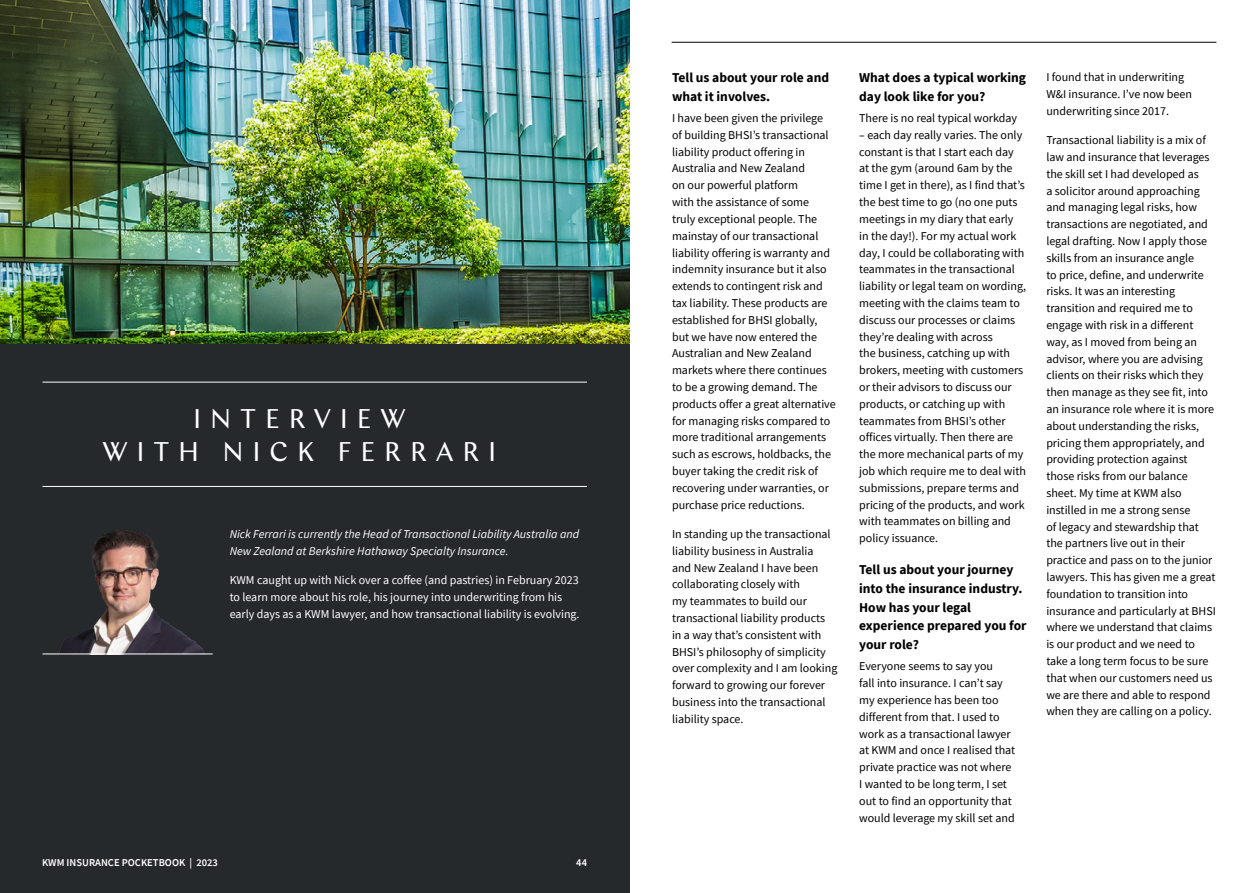
<style>
.page{position:relative;width:1259px;height:893px;background:#fff}
.page>*{position:absolute;margin:0;border:0;box-sizing:border-box;transform-origin:0 0}
.t1{font:27px/33.8px "Chap";letter-spacing:.325em;color:#fff;text-align:center}
.t2{font:700 13.5px/18.9px "Source Sans Pro";color:#000}
.t3{font:12px/16.8px "Source Sans Pro";color:#000}
.t4{font:12px/16.8px "Source Sans Pro";color:#fff}
.t5{font:italic 12px/16.8px "Source Sans Pro";color:#fff}
.t6{font:600 10.5px "Source Sans Pro";color:#fff}
</style>
<div class="page">
<div style="left:0;top:0;width:629px;height:893px;background:#25292c"></div>
<hr style="left:43px;top:382px;width:544px;height:1px;background:#fff">
<hr style="left:43px;top:486px;width:544px;height:1px;background:#fff">
<img style="left:0;top:0;width:629px;height:344px">
<img style="left:43px;top:530px;width:170px;height:124px">
<hr style="left:671px;top:42px;width:545px;height:1px;background:#000">
<hr style="left:43px;top:654px;width:170px;height:1px;background:#fff">
<h1 class="t1" style="left:102px;top:401px;width:396px">INTERVIEW<br>WITH NICK FERRARI</h1>
<p class="t5" style="left:230px;top:525px;width:351px">Nick Ferrari is currently the Head of Transactional Liability Australia and<br>New Zealand at Berkshire Hathaway Specialty Insurance.</p>
<p class="t4" style="left:230px;top:572px;width:351px">KWM caught up with Nick over a coffee (and pastries) in February 2023 to learn more about his role, his journey into underwriting from his early days as a KWM lawyer, and how transactional liability is evolving.</p>
<p class="t6" style="left:42px;top:855px;width:177px">KWM INSURANCE POCKETBOOK | 2023</p>
<p class="t6" style="left:576px;top:855px;width:12px">44</p>
<p class="t2" style="left:672px;top:68px;width:159px">Tell us about your role and what it involves.</p>
<p class="t3" style="left:672px;top:110px;width:165px">I have been given the privilege of building BHSI’s transactional liability product offering in<br>Australia and New Zealand<br>on our powerful platform<br>with the assistance of some<br>truly exceptional people. The mainstay of our transactional liability offering is warranty and indemnity insurance but it also extends to contingent risk and tax liability. These products are established for BHSI globally, but we have now entered the<br>Australian and New Zealand markets where there continues to be a growing demand. The products offer a great alternative for managing risks compared to more traditional arrangements such as escrows, holdbacks, the buyer taking the credit risk of recovering under warranties, or purchase price reductions.</p>
<p class="t3" style="left:672px;top:526px;width:167px">In standing up the transactional liability business in Australia<br>and New Zealand I have been collaborating closely with<br>my teammates to build our transactional liability products in a way that’s consistent with<br>BHSI’s philosophy of simplicity over complexity and I am looking forward to growing our forever business into the transactional liability space.</p>
<p class="t2" style="left:859px;top:68px;width:168px">What does a typical working day look like for you?</p>
<p class="t3" style="left:859px;top:110px;width:159px">There is no real typical workday</p>
<p class="t3" style="left:859px;top:126px;width:168px">– each day really varies. The only constant is that I start each day at the gym (around 6am by the time I get in there), as I find that’s the best time to go (no one puts meetings in my diary that early<br>in the day!). For my actual work day, I could be collaborating with teammates in the transactional liability or legal team on wording, meeting with the claims team to discuss our processes or claims they’re dealing with across<br>the business, catching up with brokers, meeting with customers or their advisors to discuss our products, or catching up with teammates from BHSI’s other offices virtually. Then there are the more mechanical parts of my job which require me to deal with submissions, prepare terms and pricing of the products, and work with teammates on billing and policy issuance.</p>
<p class="t2" style="left:859px;top:560px;width:169px">Tell us about your journey into the insurance industry.<br>How has your legal experience prepared you for your role?</p>
<p class="t3" style="left:859px;top:658px;width:158px">Everyone seems to say you<br>fall into insurance. I can’t say my experience has been too different from that. I used to work as a transactional lawyer at KWM and once I realised that private practice was not where<br>I wanted to be long term, I set out to find an opportunity that would leverage my skill set and</p>
<p class="t3" style="left:1046px;top:69px;width:147px">I found that in underwriting<br>W&amp;I insurance. I’ve now been underwriting since 2017.</p>
<p class="t3" style="left:1046px;top:132px;width:171px">Transactional liability is a mix of law and insurance that leverages the skill set I had developed as<br>a solicitor around approaching and managing legal risks, how transactions are negotiated, and legal drafting. Now I apply those skills from an insurance angle<br>to price, define, and underwrite risks. It was an interesting transition and required me to engage with risk in a different way, as I moved from being an advisor, where you are advising clients on their risks which they then manage as they see fit, into an insurance role where it is more about understanding the risks, pricing them appropriately, and providing protection against those risks from our balance sheet. My time at KWM also instilled in me a strong sense<br>of legacy and stewardship that the partners live out in their practice and pass on to the junior lawyers. This has given me a great foundation to transition into insurance and particularly at BHSI where we understand that claims is our product and we need to take a long term focus to be sure that when our customers need us we are there and able to respond when they are calling on a policy.</p>
</div>
